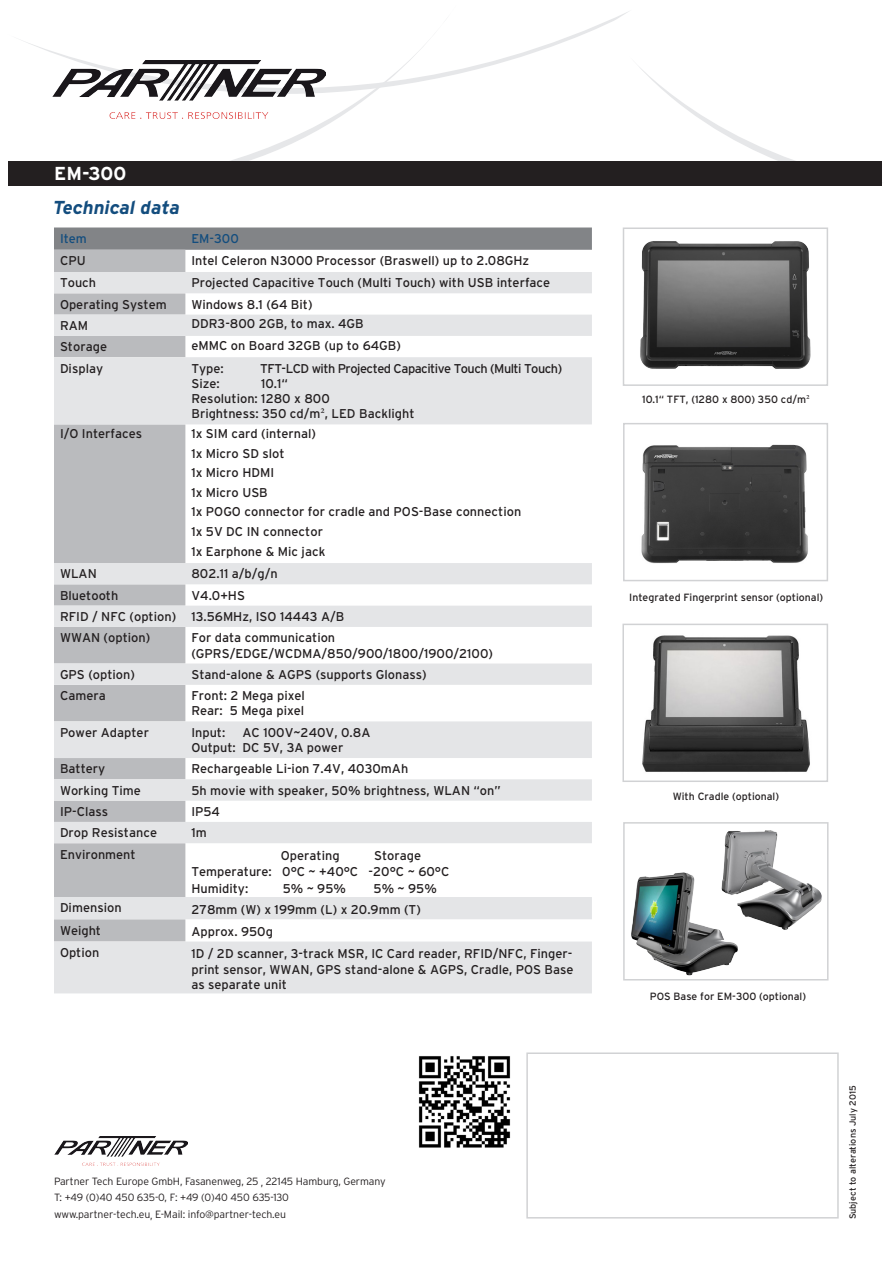
<style>
.page{position:relative;width:893px;height:1263px;background:#fff}
.page>*{position:absolute;margin:0;border:0;box-sizing:border-box;transform-origin:0 0}
.t1{font:italic 700 18.75px "Interstate";color:#134d7e}
.t2{font:700 18.75px "Interstate";color:#fff}
.t3{font:12.75px/15.3px "Interstate";color:#231f20}
.t4{font:12.75px "Interstate";letter-spacing:-.04em;color:#231f20}
.t5{font:12.75px "Interstate";color:#134d7e}
.t6{font:300 10.5px "Interstate";letter-spacing:-.01em;color:#231f20}
.t7{font:10.5px "Interstate";color:#231f20}
.t8{font:9px "Interstate";color:#231f20}
.s1{font-family:"Minion Pro"}
</style>
<div class="page">
<img style="left:54px;top:1137px;width:133px;height:29px">
<div style="left:526px;top:1052px;width:313px;height:166px;border:2px solid #d1d2d4"></div>
<img style="left:641px;top:444px;width:167px;height:120px">
<div style="left:623px;top:423px;width:205px;height:158px;border:2px solid #d1d2d4"></div>
<img style="left:631px;top:830px;width:191px;height:146px">
<div style="left:623px;top:822px;width:205px;height:158px;border:2px solid #d1d2d4"></div>
<img style="left:640px;top:241px;width:171px;height:128px">
<div style="left:623px;top:227px;width:205px;height:159px;border:2px solid #d1d2d4"></div>
<img style="left:642px;top:635px;width:168px;height:137px">
<div style="left:622px;top:624px;width:206px;height:158px;border:2px solid #d1d2d4"></div>
<img style="left:418px;top:1056px;width:93px;height:92px">
<svg style="left:639px;top:67px;width:156px;height:94px"></svg>
<svg style="left:8px;top:11px;width:621px;height:166px"></svg>
<div style="left:9px;top:161px;width:873px;height:25px;background:#231f20"></div>
<svg style="left:54px;top:227px;width:538px;height:23px;background:#86878a"></svg>
<div style="left:54px;top:250px;width:131px;height:22px;background:#babbbe"></div>
<svg style="left:54px;top:272px;width:538px;height:721px"></svg>
<img style="left:53px;top:60px;width:272px;height:59px">
<p class="t2" style="left:54px;top:163px;width:74px">EM-300</p>
<p class="t1" style="left:53px;top:197px;width:128px">Technical data</p>
<p class="t5" style="left:60px;top:231px;width:28px">Item</p>
<p class="t5" style="left:191px;top:231px;width:49px">EM-300</p>
<p class="t3" style="left:60px;top:253px;width:27px">CPU</p>
<p class="t3" style="left:191px;top:253px;width:339px">Intel Celeron N3000 Processor (Braswell) up to 2.08GHz</p>
<p class="t3" style="left:60px;top:275px;width:38px">Touch</p>
<p class="t3" style="left:191px;top:275px;width:360px">Projected Capacitive Touch (Multi Touch) with USB interface</p>
<p class="t3" style="left:60px;top:296px;width:108px">Operating System</p>
<p class="t3" style="left:191px;top:296px;width:123px">Windows 8.1 (64 Bit)</p>
<p class="t3" style="left:60px;top:318px;width:30px">RAM</p>
<p class="t3" style="left:191px;top:316px;width:174px">DDR3-800 2GB, to max. 4GB</p>
<p class="t3" style="left:60px;top:339px;width:49px">Storage</p>
<p class="t3" style="left:191px;top:337px;width:211px">eMMC on Board 32GB (up to 64GB)</p>
<p class="t3" style="left:60px;top:360px;width:45px">Display</p>
<p class="t3" style="left:191px;top:360px;width:34px">Type:</p>
<p class="t3" style="left:191px;top:376px;width:30px">Size:</p>
<p class="t3" style="left:261px;top:376px;width:28px">10.1“</p>
<p class="t3" style="left:191px;top:391px;width:140px">Resolution: 1280 x 800</p>
<p class="t3" style="left:191px;top:406px;width:225px">Brightness: 350 cd/m<span class="s1">²</span>, LED Backlight</p>
<p class="t3" style="left:60px;top:426px;width:84px">I/O Interfaces</p>
<p class="t3" style="left:191px;top:426px;width:126px">1x SIM card (internal)</p>
<p class="t3" style="left:191px;top:445px;width:95px">1x Micro SD slot</p>
<p class="t3" style="left:191px;top:465px;width:84px">1x Micro HDMI</p>
<p class="t3" style="left:191px;top:485px;width:78px">1x Micro USB</p>
<p class="t3" style="left:191px;top:504px;width:331px">1x POGO connector for cradle and POS-Base connection</p>
<p class="t3" style="left:191px;top:524px;width:133px">1x 5V DC IN connector</p>
<p class="t3" style="left:191px;top:543px;width:136px">1x Earphone &amp; Mic jack</p>
<p class="t3" style="left:60px;top:566px;width:38px">WLAN</p>
<p class="t3" style="left:191px;top:566px;width:88px">802.11 a/b/g/n</p>
<p class="t3" style="left:60px;top:587px;width:60px">Bluetooth</p>
<p class="t3" style="left:191px;top:587px;width:55px">V4.0+HS</p>
<p class="t3" style="left:60px;top:609px;width:118px">RFID / NFC (option)</p>
<p class="t3" style="left:191px;top:609px;width:155px">13.56MHz, ISO 14443 A/B</p>
<p class="t3" style="left:60px;top:630px;width:92px">WWAN (option)</p>
<p class="t3" style="left:191px;top:630px;width:303px">For data communication (GPRS/EDGE/WCDMA/850/900/1800/1900/2100)</p>
<p class="t3" style="left:60px;top:667px;width:76px">GPS (option)</p>
<p class="t3" style="left:191px;top:667px;width:237px">Stand-alone &amp; AGPS (supports Glonass)</p>
<p class="t3" style="left:60px;top:688px;width:47px">Camera</p>
<p class="t3" style="left:191px;top:688px;width:115px">Front: 2 Mega pixel</p>
<p class="t3" style="left:191px;top:703px;width:114px">Rear: 5 Mega pixel</p>
<p class="t3" style="left:60px;top:724px;width:91px">Power Adapter</p>
<p class="t3" style="left:191px;top:724px;width:35px">Input:</p>
<p class="t4" style="left:260px;top:361px;width:303px">TFT-LCD with Projected Capacitive Touch (Multi Touch)</p>
<p class="t3" style="left:191px;top:724px;width:180px;text-indent:51px">AC 100V~240V, 0.8A<br>Output: DC 5V, 3A power</p>
<p class="t3" style="left:60px;top:761px;width:47px">Battery</p>
<p class="t3" style="left:191px;top:761px;width:218px">Rechargeable Li-ion 7.4V, 4030mAh</p>
<p class="t3" style="left:60px;top:782px;width:82px">Working Time</p>
<p class="t3" style="left:191px;top:782px;width:311px">5h movie with speaker, 50% brightness, WLAN “on”</p>
<p class="t3" style="left:60px;top:804px;width:50px">IP-Class</p>
<p class="t3" style="left:191px;top:804px;width:30px">IP54</p>
<p class="t3" style="left:60px;top:825px;width:99px">Drop Resistance</p>
<p class="t3" style="left:191px;top:825px;width:17px">1m</p>
<p class="t3" style="left:60px;top:846px;width:77px">Environment</p>
<p class="t3" style="left:281px;top:848px;width:60px">Operating</p>
<p class="t3" style="left:374px;top:848px;width:49px">Storage</p>
<p class="t3" style="left:191px;top:864px;width:260px">Temperature: 0°C ~ +40°C -20°C ~ 60°C</p>
<p class="t3" style="left:191px;top:880px;width:58px">Humidity:</p>
<p class="t3" style="left:283px;top:880px;width:65px">5% ~ 95%</p>
<p class="t3" style="left:374px;top:880px;width:65px">5% ~ 95%</p>
<p class="t3" style="left:60px;top:900px;width:63px">Dimension</p>
<p class="t3" style="left:191px;top:901px;width:231px">278mm (W) x 199mm (L) x 20.9mm (T)</p>
<p class="t3" style="left:60px;top:922px;width:43px">Weight</p>
<p class="t3" style="left:191px;top:924px;width:83px">Approx. 950g</p>
<p class="t3" style="left:60px;top:944px;width:41px">Option</p>
<p class="t3" style="left:191px;top:946px;width:384px;text-align:justify">1D / 2D scanner, 3-track MSR, IC Card reader, RFID/NFC, Finger&shy;print sensor, WWAN, GPS stand-alone &amp; AGPS, Cradle, POS Base as separate unit</p>
<p class="t6" style="left:54px;top:1175px;width:333px">Partner Tech Europe GmbH, Fasanenweg, 25 , 22145 Hamburg, Germany</p>
<p class="t6" style="left:54px;top:1192px;width:236px">T: +49 (0)40 450 635-0, F: +49 (0)40 450 635-130</p>
<p class="t6" style="left:54px;top:1208px;width:233px">www.partner-tech.eu, E-Mail: info@partner-tech.eu</p>
<p class="t7" style="left:642px;top:393px;width:169px">10.1“ TFT, (1280 x 800) 350 cd/m<span class="s1">²</span></p>
<p class="t7" style="left:629px;top:591px;width:195px">Integrated Fingerprint sensor (optional)</p>
<p class="t7" style="left:673px;top:790px;width:108px">With Cradle (optional)</p>
<p class="t7" style="left:650px;top:991px;width:158px">POS Base for EM-300 (optional)</p>
<p class="t8" style="left:848px;top:1219px;width:135px;rotate:-90deg">Subject to alterations July 2015</p>
</div>
